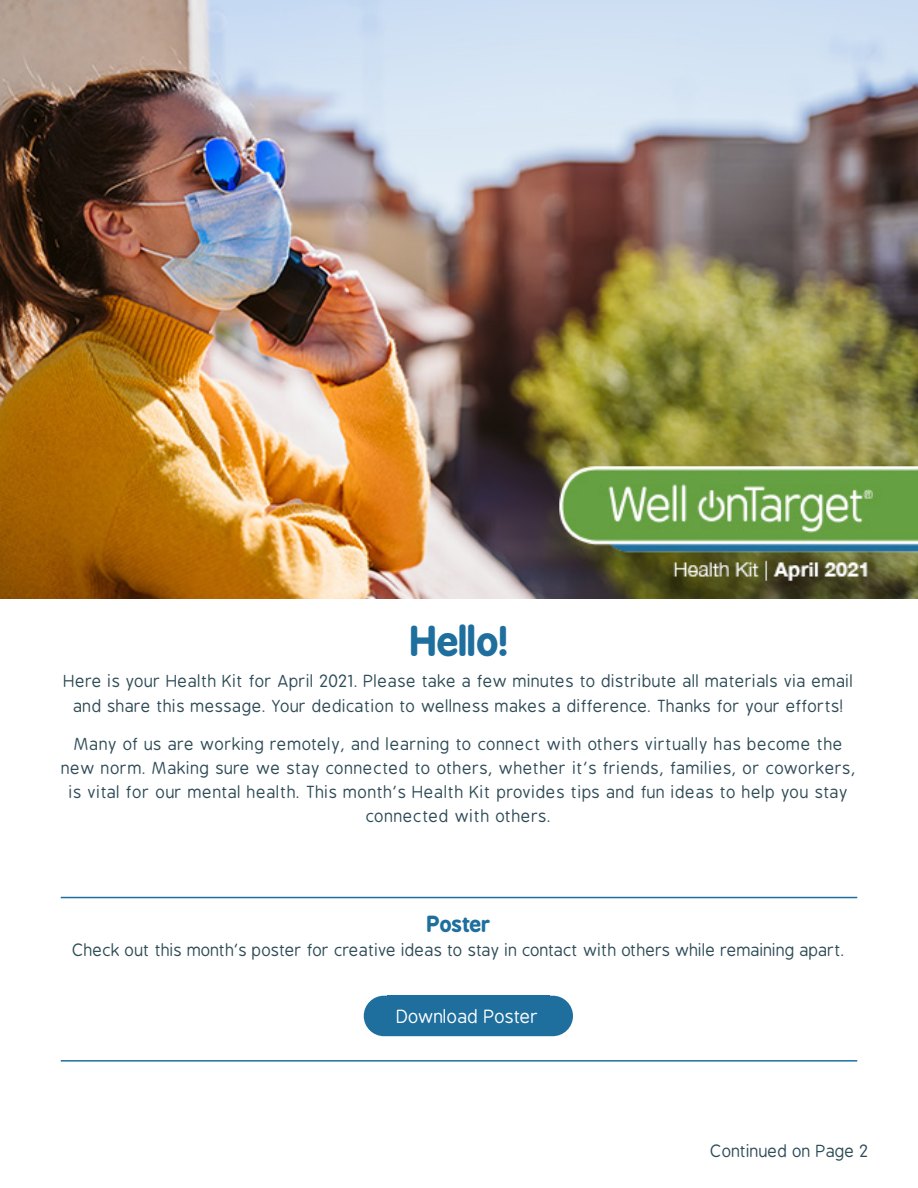
<style>
.page{position:relative;width:918px;height:1188px;background:#fff}
.page>*{position:absolute;margin:0;border:0;box-sizing:border-box;transform-origin:0 0}
.Heading_3_-_Section{font:700 39px "B Preplay";color:#1e6f9e}
.Heading_3_-_Section-2{font:700 21px "B Preplay";color:#1e6f9e}
.Button_CTA{font:18px "B Preplay";color:#fff}
.Heading_3_-_Section-3{font:16.5px/24px "B Preplay";letter-spacing:.02em;color:#2d4b56;text-align:center}
.Heading_3_-_Section-4{font:16.5px "B Preplay";color:#2d4b56}
.Body_Copy{font:16.5px "B Preplay";color:#2d4b56}
</style>
<div class="page">
<img style="left:0;top:0;width:918px;height:598px">
<div style="left:364px;top:996px;width:209px;height:40px;background:#1e6f9e;border-radius:20px"></div>
<hr style="left:61px;top:897px;width:796px;height:1px;background:#1e6f9e">
<hr style="left:61px;top:1060px;width:796px;height:2px;background:#1e6f9e">
<p class="Heading_3_-_Section" style="left:410px;top:618px;width:99px">Hello!</p>
<p class="Heading_3_-_Section-3" style="left:64px;top:669px;width:791px;line-height:25.2px">Here is your Health Kit for April 2021. Please take a few minutes to distribute all materials via email and share this message. Your dedication to wellness makes a difference. Thanks for your efforts!</p>
<p class="Heading_3_-_Section-3" style="left:62px;top:732px;width:796px">Many of us are working remotely, and learning to connect with others virtually has become the new norm. Making sure we stay connected to others, whether it’s friends, families, or coworkers, is vital for our mental health. This month’s Health Kit provides tips and fun ideas to help you stay connected with others.</p>
<p class="Heading_3_-_Section-2" style="left:427px;top:911px;width:65px">Poster</p>
<p class="Heading_3_-_Section-4" style="left:73px;top:942px;width:774px">Check out this month’s poster for creative ideas to stay in contact with others while remaining apart.</p>
<p class="Button_CTA" style="left:397px;top:1007px;width:144px">Download Poster</p>
<p class="Body_Copy" style="left:711px;top:1142px;width:160px">Continued on Page 2</p>
</div>
